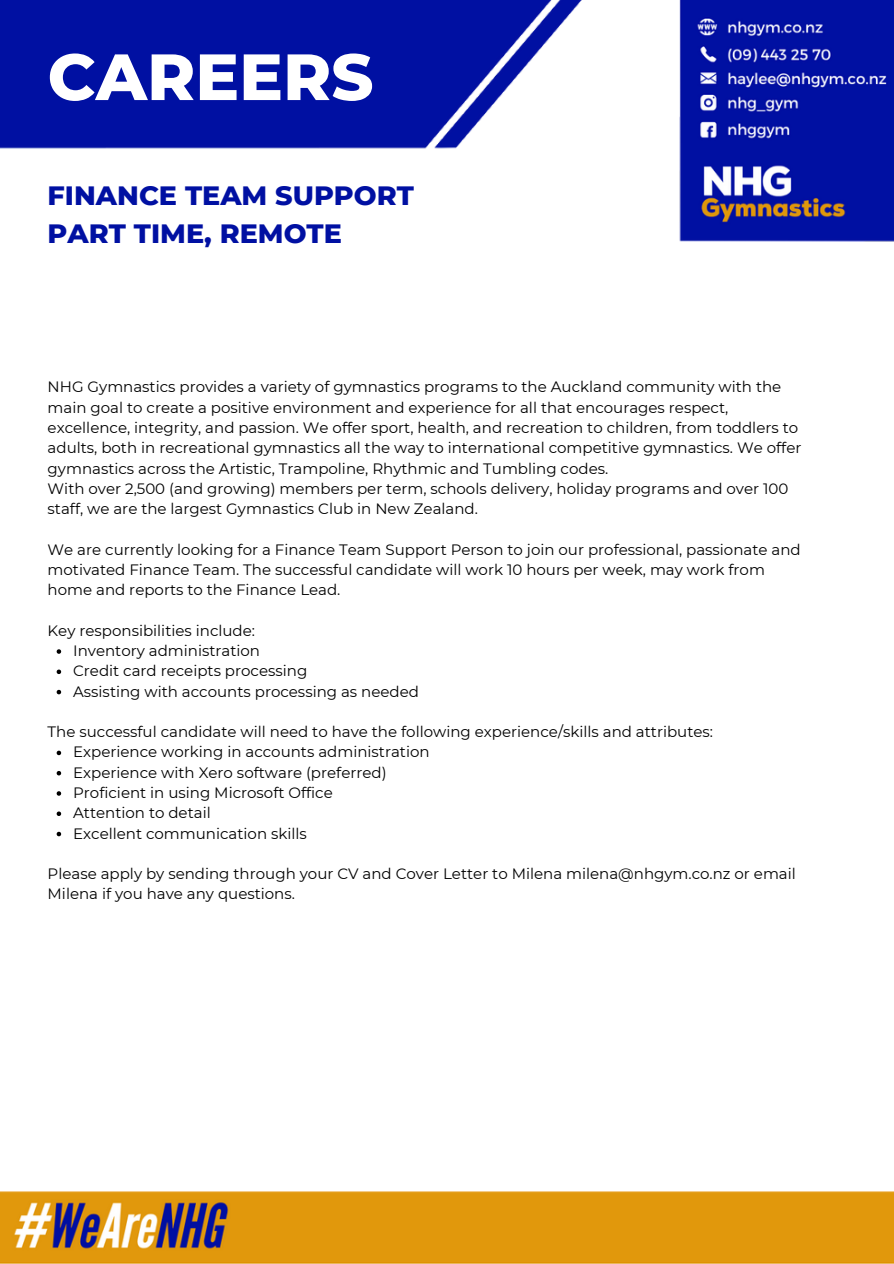
<style>
.page{position:relative;width:894px;height:1264px;background:#fff}
.page>*{position:absolute;margin:0;border:0;box-sizing:border-box;transform-origin:0 0}
.t1{font:800 65.25px "Montserrat";color:#fff}
.t2{font:800 27px/37.2px "Montserrat";color:#0010a2}
.t3{font:15px/20.2px "Montserrat";color:#000}
</style>
<div class="page">
<svg style="left:57px;top:649px;width:4px;height:4px"></svg>
<svg style="left:57px;top:669px;width:4px;height:5px"></svg>
<svg style="left:57px;top:690px;width:4px;height:4px"></svg>
<svg style="left:57px;top:750px;width:4px;height:5px"></svg>
<svg style="left:57px;top:771px;width:4px;height:4px"></svg>
<svg style="left:57px;top:791px;width:4px;height:4px"></svg>
<svg style="left:57px;top:811px;width:4px;height:5px"></svg>
<svg style="left:57px;top:831px;width:4px;height:5px"></svg>
<img style="left:0;top:0;width:893px;height:242px">
<img style="left:0;top:1191px;width:893px;height:72px">
<h1 class="t1" style="left:48px;top:37px;width:327px">CAREERS</h1>
<h2 class="t2" style="left:48px;top:177px;width:368px">FINANCE TEAM SUPPORT<br>PART TIME, REMOTE</h2>
<p class="t3" style="left:48px;top:377px;width:755px">NHG Gymnastics provides a variety of gymnastics programs to the Auckland community with the main goal to create a positive environment and experience for all that encourages respect, excellence, integrity, and passion. We offer sport, health, and recreation to children, from toddlers to adults, both in recreational gymnastics all the way to international competitive gymnastics. We offer gymnastics across the Artistic, Trampoline, Rhythmic and Tumbling codes.<br>With over 2,500 (and growing) members per term, schools delivery, holiday programs and over 100 staff, we are the largest Gymnastics Club in New Zealand.</p>
<p class="t3" style="left:48px;top:539px;width:754px">We are currently looking for a Finance Team Support Person to join our professional, passionate and motivated Finance Team. The successful candidate will work 10 hours per week, may work from home and reports to the Finance Lead.</p>
<p class="t3" style="left:48px;top:620px;width:209px">Key responsibilities include:</p>
<p class="t3" style="left:73px;top:640px;width:347px">Inventory administration<br>Credit card receipts processing<br>Assisting with accounts processing as needed</p>
<p class="t3" style="left:48px;top:721px;width:666px">The successful candidate will need to have the following experience/skills and attributes:</p>
<p class="t3" style="left:73px;top:742px;width:358px">Experience working in accounts administration Experience with Xero software (preferred)<br>Proficient in using Microsoft Office<br>Attention to detail<br>Excellent communication skills</p>
<p class="t3" style="left:48px;top:863px;width:749px">Please apply by sending through your CV and Cover Letter to Milena milena@nhgym.co.nz or email<br>Milena if you have any questions.</p>
</div>
